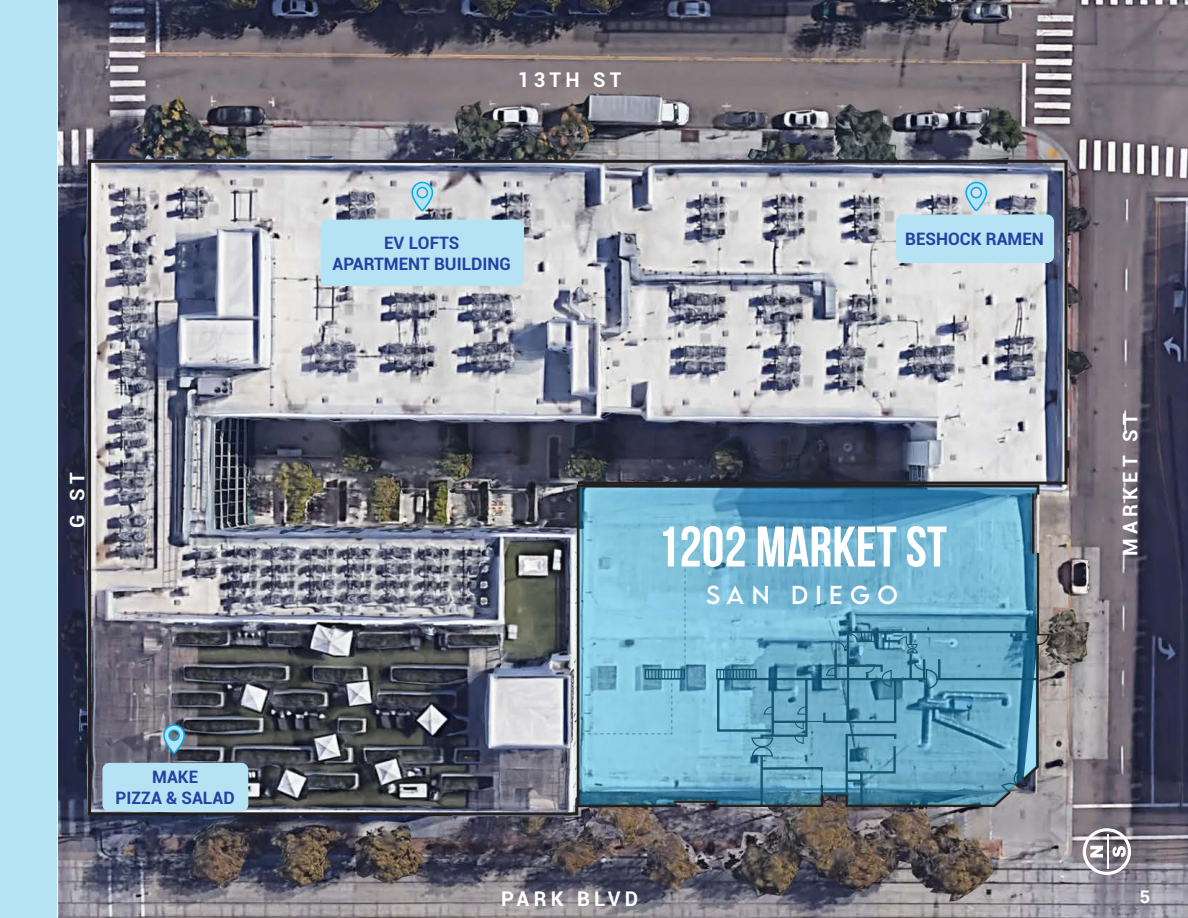
<style>
.page{position:relative;width:1188px;height:918px;background:#fff}
.page>*{position:absolute;margin:0;border:0;box-sizing:border-box;transform-origin:0 0}
.t1{font:700 57px "Bebas Neue";color:#fff}
.t2{font:23.1px "LEMONMILK";letter-spacing:.32em;color:#fff}
.t3{font:700 20.25px "Roboto";letter-spacing:.21em;color:#fff}
.t4{font:700 18px "Couture";color:#fff}
.t5{font:700 17.1px "Roboto";color:#2540a1}
</style>
<div class="page">
<img style="left:59px;top:0;width:1129px;height:918px">
<img style="left:86px;top:158px;width:983px;height:659px">
<div style="left:102px;top:763px;width:146px;height:49px;background:#b5e3f4;border-radius:7px"></div>
<div style="left:320px;top:220px;width:204px;height:66px;background:#b5e3f4;border-radius:7px"></div>
<div style="left:896px;top:214px;width:158px;height:49px;background:#b5e3f4;border-radius:7px"></div>
<svg style="left:1083px;top:828px;width:48px;height:47px"></svg>
<hr style="left:1107px;top:834px;width:2px;height:35px;background:#fff">
<svg style="left:162px;top:723px;width:24px;height:32px"></svg>
<svg style="left:410px;top:181px;width:24px;height:32px"></svg>
<svg style="left:964px;top:181px;width:24px;height:32px"></svg>
<svg style="left:578px;top:486px;width:460px;height:320px;background:#69a8c4"></svg>
<div style="left:0;top:0;width:56px;height:918px;background:#b5e3f4"></div>
<p class="t3" style="left:63px;top:528px;width:57px;rotate:-90deg">G ST</p>
<p class="t5" style="left:152px;top:765px;width:48px">MAKE</p>
<p class="t5" style="left:116px;top:786px;width:121px">PIZZA &amp; SALAD</p>
<p class="t3" style="left:518px;top:66px;width:105px">13TH ST</p>
<p class="t5" style="left:384px;top:231px;width:77px">EV LOFTS</p>
<p class="t5" style="left:333px;top:251px;width:180px">APARTMENT BUILDING</p>
<p class="t5" style="left:905px;top:227px;width:140px">BESHOCK RAMEN</p>
<p class="t1" style="left:657px;top:516px;width:292px">1202 MARKET ST</p>
<p class="t2" style="left:706px;top:579px;width:193px">SAN DIEGO</p>
<p class="t3" style="left:1116px;top:556px;width:144px;rotate:-90deg">MARKET ST</p>
<p class="t3" style="left:501px;top:884px;width:138px">PARK BLVD</p>
<p class="t4" style="left:1140px;top:888px;width:11px">5</p>
</div>
